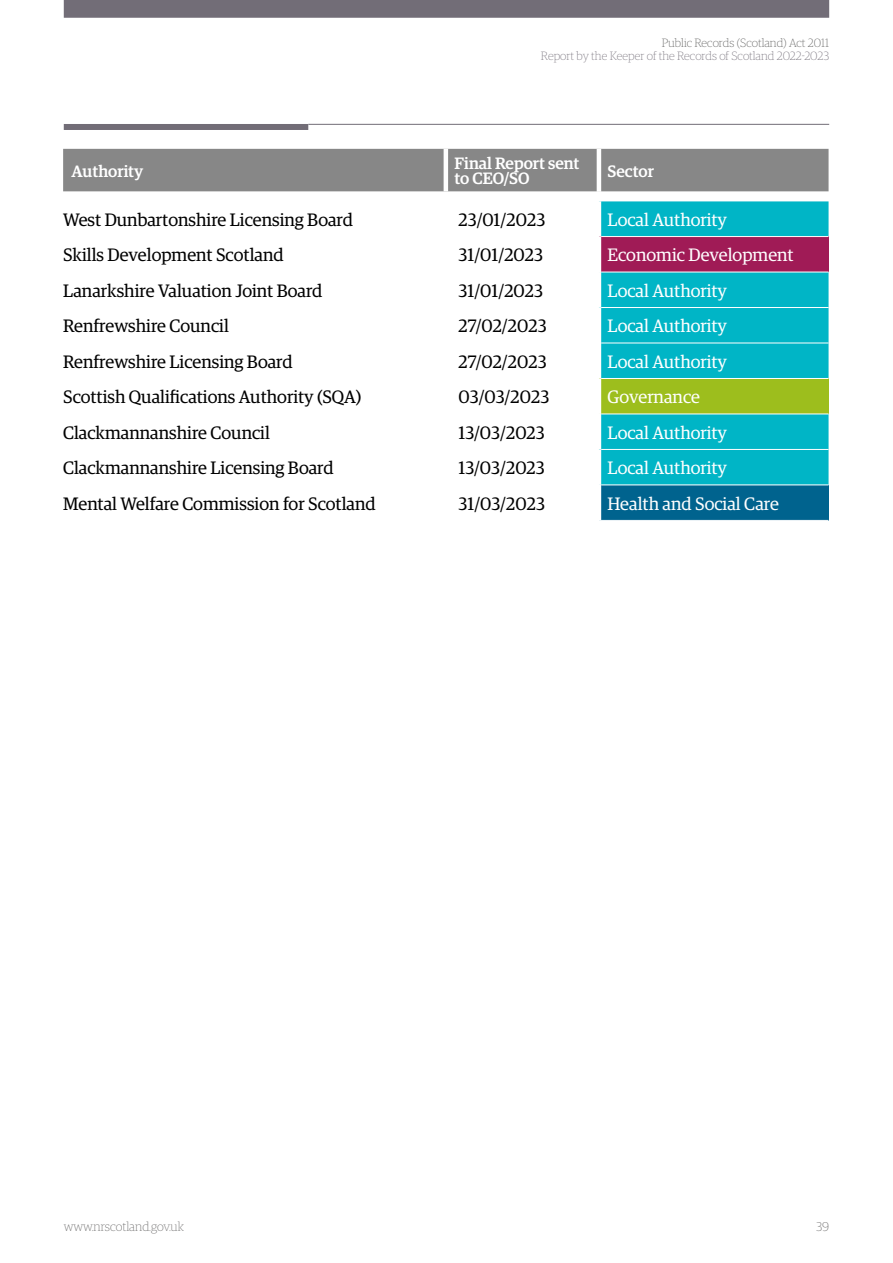
<style>
.page{position:relative;width:893px;height:1263px;background:#fff}
.page>*{position:absolute;margin:0;border:0;box-sizing:border-box;transform-origin:0 0}
.Table_Text{font:18px "Guardian Egyp";color:#000}
.t1{font:18px "Guardian Egyp";color:#fff}
.t2{font:500 16.5px/15px "Guardian Egyp";color:#fff}
.t3{font:100 12.75px "Guardian Egyp";color:#646363}
.t4{font:100 12px "Guardian Egyp";color:#726d77}
.t5{font:100 12px "Guardian Egyp";color:#575756}
</style>
<div class="page">
<hr style="left:308px;top:124px;width:521px;height:1px;background:#726d77">
<div style="left:64px;top:0;width:765px;height:18px;background:#726d77"></div>
<div style="left:64px;top:124px;width:244px;height:6px;background:#726d77"></div>
<div style="left:63px;top:149px;width:765px;height:42px;background:#878787"></div>
<div style="left:601px;top:201px;width:227px;height:283px;background:#00b5c6"></div>
<div style="left:599px;top:237px;width:229px;height:35px;background:#a01b56"></div>
<div style="left:601px;top:273px;width:227px;height:105px;background:#00b5c6"></div>
<div style="left:599px;top:378px;width:229px;height:36px;background:#9dbe1d"></div>
<div style="left:599px;top:485px;width:229px;height:35px;background:#00638e"></div>
<hr style="left:444px;top:149px;width:4px;height:42px;background:#fff">
<hr style="left:597px;top:149px;width:4px;height:42px;background:#fff">
<hr style="left:597px;top:237px;width:4px;height:35px;background:#fff">
<hr style="left:597px;top:378px;width:4px;height:36px;background:#fff">
<hr style="left:597px;top:485px;width:4px;height:35px;background:#fff">
<hr style="left:601px;top:236px;width:227px;height:1px;background:#fff">
<hr style="left:601px;top:307px;width:227px;height:1px;background:#fff">
<hr style="left:601px;top:343px;width:227px;height:1px;background:#fff">
<hr style="left:601px;top:414px;width:227px;height:1px;background:#fff">
<hr style="left:601px;top:449px;width:227px;height:1px;background:#fff">
<hr style="left:601px;top:378px;width:227px;height:1px;background:#fff">
<hr style="left:601px;top:272px;width:227px;height:1px;background:#fff">
<p class="t5" style="left:662px;top:35px;width:169px">Public Records (Scotland) Act 2011</p>
<p class="t4" style="left:541px;top:48px;width:290px">Report by the Keeper of the Records of Scotland 2022-2023</p>
<p class="t2" style="left:72px;top:162px;width:73px">Authority</p>
<p class="t2" style="left:454px;top:155px;width:127px">Final Report sent to CEO/SO</p>
<p class="t2" style="left:607px;top:162px;width:48px">Sector</p>
<p class="Table_Text" style="left:63px;top:207px;width:291px">West Dunbartonshire Licensing Board</p>
<p class="Table_Text" style="left:459px;top:207px;width:88px">23/01/2023</p>
<p class="t1" style="left:607px;top:207px;width:121px">Local Authority</p>
<p class="Table_Text" style="left:63px;top:243px;width:222px">Skills Development Scotland</p>
<p class="Table_Text" style="left:459px;top:243px;width:86px">31/01/2023</p>
<p class="t1" style="left:607px;top:243px;width:188px">Economic Development</p>
<p class="Table_Text" style="left:63px;top:278px;width:261px">Lanarkshire Valuation Joint Board</p>
<p class="Table_Text" style="left:459px;top:278px;width:86px">31/01/2023</p>
<p class="t1" style="left:607px;top:278px;width:121px">Local Authority</p>
<p class="Table_Text" style="left:63px;top:314px;width:167px">Renfrewshire Council</p>
<p class="Table_Text" style="left:459px;top:314px;width:89px">27/02/2023</p>
<p class="t1" style="left:607px;top:314px;width:121px">Local Authority</p>
<p class="Table_Text" style="left:63px;top:349px;width:231px">Renfrewshire Licensing Board</p>
<p class="Table_Text" style="left:459px;top:349px;width:89px">27/02/2023</p>
<p class="t1" style="left:607px;top:349px;width:121px">Local Authority</p>
<p class="Table_Text" style="left:63px;top:385px;width:300px">Scottish Qualifications Authority (SQA)</p>
<p class="Table_Text" style="left:459px;top:385px;width:92px">03/03/2023</p>
<p class="t1" style="left:607px;top:385px;width:94px">Governance</p>
<p class="Table_Text" style="left:63px;top:420px;width:208px">Clackmannanshire Council</p>
<p class="Table_Text" style="left:459px;top:420px;width:88px">13/03/2023</p>
<p class="t1" style="left:607px;top:420px;width:121px">Local Authority</p>
<p class="Table_Text" style="left:63px;top:456px;width:272px">Clackmannanshire Licensing Board</p>
<p class="Table_Text" style="left:459px;top:456px;width:88px">13/03/2023</p>
<p class="t1" style="left:607px;top:456px;width:121px">Local Authority</p>
<p class="Table_Text" style="left:63px;top:491px;width:314px">Mental Welfare Commission for Scotland</p>
<p class="Table_Text" style="left:459px;top:491px;width:88px">31/03/2023</p>
<p class="t1" style="left:607px;top:491px;width:173px">Health and Social Care</p>
<p class="t3" style="left:64px;top:1218px;width:122px">www.nrscotland.gov.uk</p>
<p class="t3" style="left:816px;top:1218px;width:15px">39</p>
</div>
